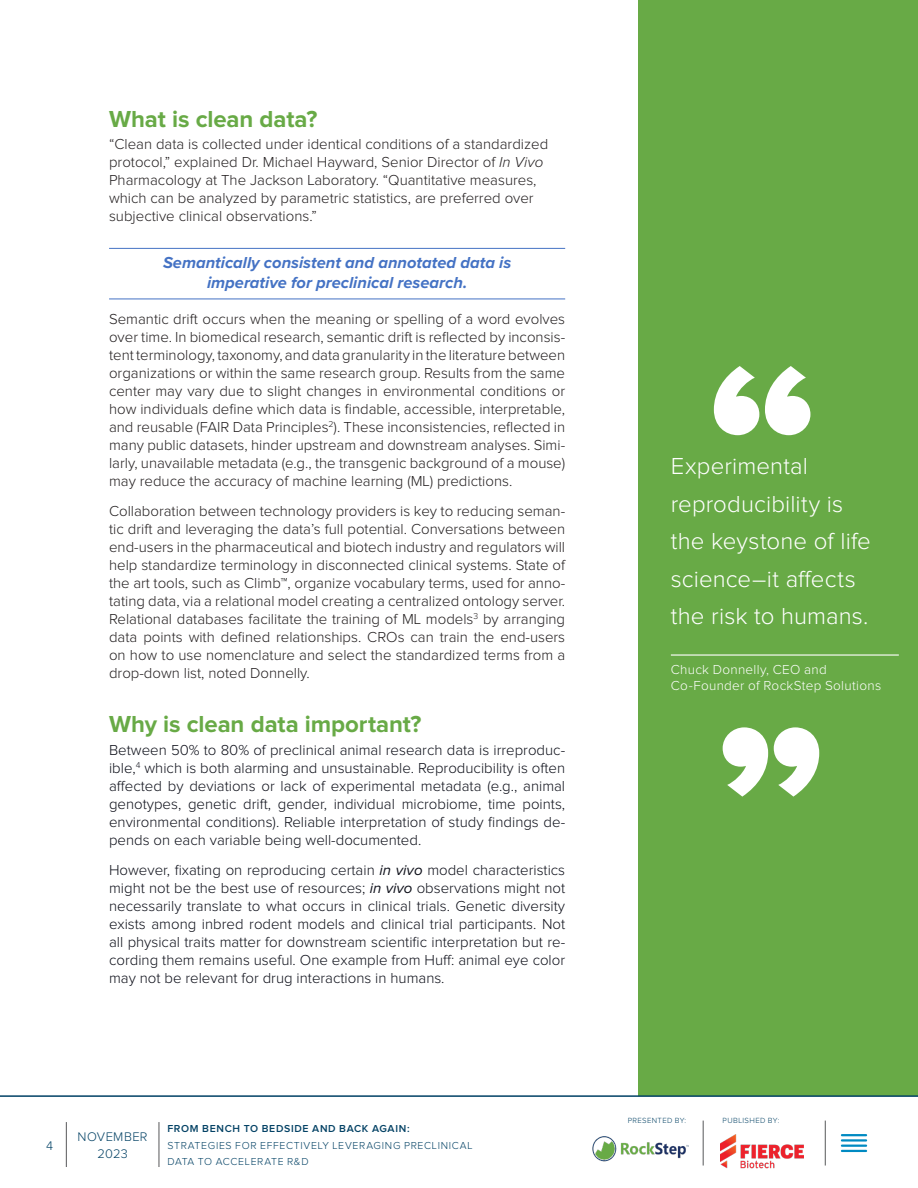
<style>
.page{position:relative;width:918px;height:1188px;background:#fff}
.page>*{position:absolute;margin:0;border:0;box-sizing:border-box;transform-origin:0 0}
.t1{font:300 24px/37.5px "Proxima Nova";letter-spacing:.005em;color:#fff}
.SUBHED{font:700 24px "Proxima Nova";letter-spacing:-.005em;color:#68aa46}
.t2{font:italic 700 16.5px/19.8px "Proxima Nova";color:#4472c4;text-align:center}
.SUBHED-2{font:300 15px/18px "Proxima Nova";color:#231f20;text-align:justify}
.t3{font:300 15px/18px "Proxima Nova";color:#0e101a;text-align:justify}
.t4{font:300 13.5px/16.5px "Proxima Nova";letter-spacing:.02em;color:#fff}
.t5{font:300 12.9px/16.5px "Proxima Nova";letter-spacing:.025em;color:#044265;text-align:center}
.t6{font:300 12.9px "Proxima Nova";color:#004165}
.t7{font:300 10.5px/16.5px "Proxima Nova";letter-spacing:.065em;color:#044265}
.t8{font:600 10.5px "Proxima Nova";letter-spacing:.065em;color:#044265}
.t9{font:300 7.8px "Proxima Nova";letter-spacing:.05em;color:#044265}
.s1{font-style:italic}
.s2{color:#222}
.s3{font-weight:400;font-style:italic}
</style>
<div class="page">
<hr style="left:109px;top:248px;width:456px;height:1px;background:#4472c4">
<hr style="left:109px;top:299px;width:456px;height:1px;background:#4472c4">
<div style="left:638px;top:0;width:280px;height:1125px;background:#68aa46"></div>
<svg style="left:723px;top:727px;width:96px;height:70px"></svg>
<svg style="left:714px;top:366px;width:96px;height:69px"></svg>
<hr style="left:671px;top:654px;width:228px;height:2px;background:#fff">
<svg style="left:0;top:1095px;width:918px;height:72px"></svg>
<hr style="left:66px;top:1122px;width:1px;height:45px;background:#57585a">
<hr style="left:159px;top:1122px;width:1px;height:45px;background:#57585a">
<hr style="left:825px;top:1121px;width:1px;height:45px;background:#57585a">
<hr style="left:703px;top:1121px;width:1px;height:45px;background:#57585a">
<img style="left:720px;top:1134px;width:84px;height:35px">
<hr style="left:841px;top:1134px;width:26px;height:2px;background:#008ac2">
<hr style="left:841px;top:1139px;width:26px;height:3px;background:#008ac2">
<hr style="left:841px;top:1145px;width:26px;height:2px;background:#008ac2">
<hr style="left:841px;top:1150px;width:26px;height:2px;background:#008ac2">
<img style="left:591px;top:1136px;width:98px;height:25px">
<p class="SUBHED" style="left:109px;top:105px;width:210px">What is clean data?</p>
<p class="SUBHED-2" style="left:109px;top:136px;width:441px;text-align:left">“Clean data is collected under identical conditions of a standardized protocol,” explained Dr. Michael Hayward, Senior Director of <span class="s1">In Vivo </span>Pharmacology at The Jackson Laboratory. “Quantitative measures, which can be analyzed by parametric statistics, are preferred over subjective clinical observations.”</p>
<p class="t2" style="left:163px;top:252px;width:350px">Semantically consistent and annotated data is imperative for preclinical research.</p>
<p class="SUBHED-2" style="left:109px;top:310px;width:458px">Semantic drift occurs when the meaning or spelling of a word evolves over time. In biomedical research, semantic drift is reflected by inconsis&shy;tent terminology, taxonomy, and data granularity in the literature between organizations or within the same research group. Results from the same center may vary due to slight changes in environmental conditions or how individuals define which data is findable, accessible, interpretable, and reusable (FAIR Data Principles<sup>2</sup>). These inconsistencies, reflected in many public datasets, hinder upstream and downstream analyses. Simi&shy;larly, unavailable metadata (e.g., the transgenic background of a mouse) may reduce the accuracy of machine learning (ML) predictions.</p>
<p class="SUBHED-2" style="left:109px;top:502px;width:458px">Collaboration between technology providers is key to reducing seman&shy;tic drift and leveraging the data’s full potential. Conversations between end-users in the pharmaceutical and biotech industry and regulators will help standardize terminology in disconnected clinical systems. State of the art tools, such as Climb<span class="s2">™</span>, organize vocabulary terms, used for anno&shy;tating data, via a relational model creating a centralized ontology server.<br>Relational databases facilitate the training of ML models<sup>3</sup> by arranging data points with defined relationships. CROs can train the end-users on how to use nomenclature and select the standardized terms from a drop-down list, noted Donnelly.</p>
<p class="SUBHED" style="left:109px;top:710px;width:314px">Why is clean data important?</p>
<p class="t3" style="left:109px;top:741px;width:458px">Between 50% to 80% of preclinical animal research data is irreproduc&shy;ible,<sup>4</sup> which is both alarming and unsustainable. Reproducibility is often affected by deviations or lack of experimental metadata (e.g., animal genotypes, genetic drift, gender, individual microbiome, time points, environmental conditions). Reliable interpretation of study findings de&shy;pends on each variable being well-documented.</p>
<p class="t3" style="left:109px;top:861px;width:458px">However, fixating on reproducing certain <span class="s3">in vivo</span> model characteristics might not be the best use of resources; <span class="s3">in vivo</span> observations might not necessarily translate to what occurs in clinical trials. Genetic diversity exists among inbred rodent models and clinical trial participants. Not all physical traits matter for downstream scientific interpretation but re&shy;cording them remains useful. One example from Huff: animal eye color may not be relevant for drug interactions in humans.</p>
<p class="t6" style="left:46px;top:1138px;width:8px">4</p>
<p class="t5" style="left:78px;top:1129px;width:71px">NOVEMBER<br>2023</p>
<p class="t8" style="left:167px;top:1123px;width:244px">FROM BENCH TO BEDSIDE AND BACK AGAIN:</p>
<p class="t7" style="left:167px;top:1137px;width:307px">STRATEGIES FOR EFFECTIVELY LEVERAGING PRECLINICAL<br>DATA TO ACCELERATE R&amp;D</p>
<p class="t1" style="left:671px;top:448px;width:201px">Experimental reproducibility is the keystone of life science–it affects the risk to humans.</p>
<p class="t4" style="left:671px;top:661px;width:212px">Chuck Donnelly, CEO and<br>Co-Founder of RockStep Solutions</p>
<p class="t9" style="left:628px;top:1116px;width:60px">PRESENTED BY:</p>
<p class="t9" style="left:723px;top:1116px;width:58px">PUBLISHED BY:</p>
</div>
